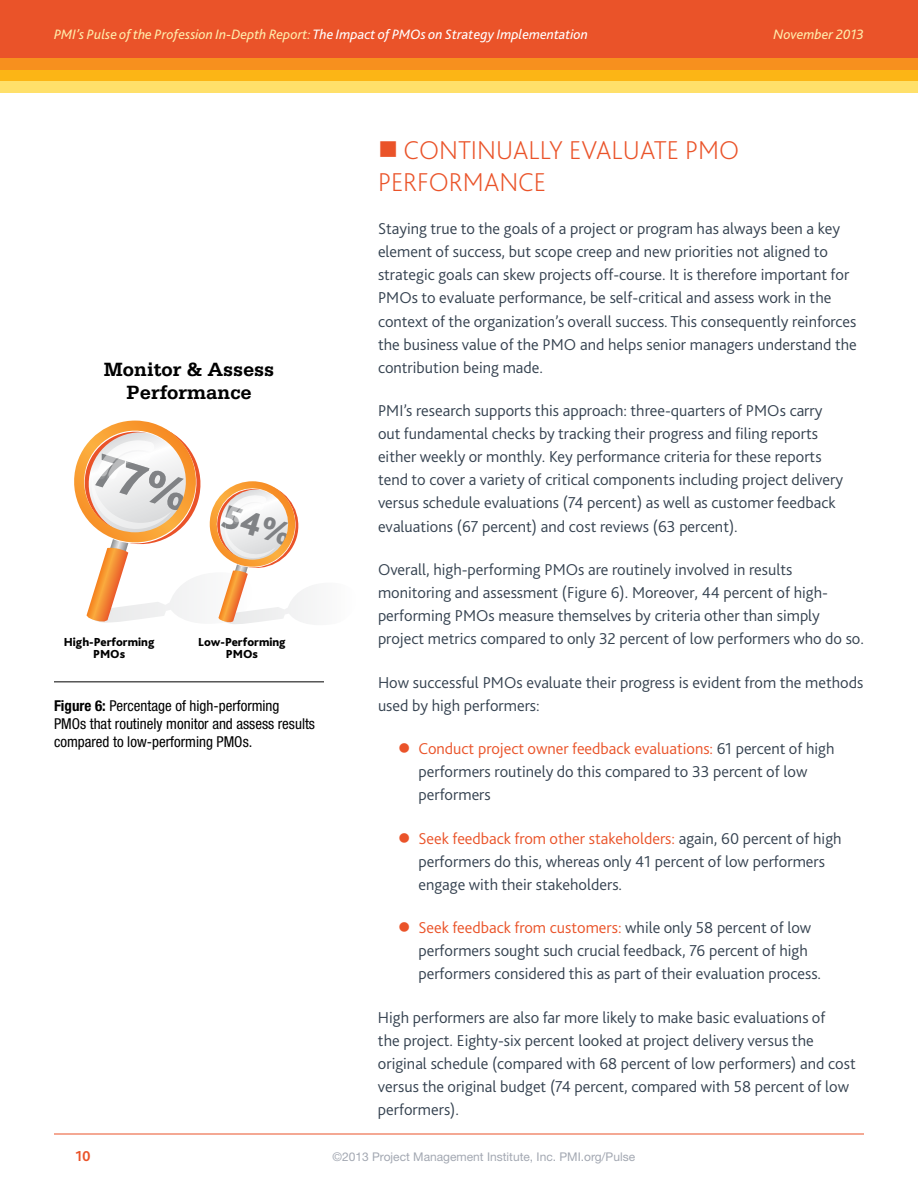
<style>
.page{position:relative;width:918px;height:1188px;background:#fff}
.page>*{position:absolute;margin:0;border:0;box-sizing:border-box;transform-origin:0 0}
.t1{font:800 48.6px "Bliss 2";color:#808285}
.t2{font:200 27px "Bliss 2";color:#ea5329}
.t3{font:700 20.25px/22.5px "Serifa Std";letter-spacing:-.01em;color:#000;text-align:center}
.t4{font:700 19.05px "Bliss 2";letter-spacing:-.01em;color:#000}
.t5{font:300 16.5px/23.1px "Bliss 2";color:#354250}
.t6{font:condensed 15px/18px "Helvetica Neue LT Std";color:#000}
.t7{font:700 15px "Bliss 2";color:#ea5329}
.t8{font:italic 14.25px "Bliss 2";color:#ffecab}
.t9{font:800 12.15px/12px "Bliss 2";color:#000;text-align:center}
.t10{font:12px "Helvetica Neue LT Std";color:#a3a8b2}
.s1{color:#fff}
.s2{font-size:34.05px}
.s3{font-weight:700}
.s4{color:#ea5329}
</style>
<div class="page">
<div style="left:0;top:0;width:918px;height:81px;background:#ea5329"></div>
<div style="left:0;top:58px;width:918px;height:12px;background:#f7901e"></div>
<div style="left:0;top:70px;width:918px;height:11px;background:#fcb515"></div>
<div style="left:0;top:81px;width:918px;height:12px;background:#ffe06a"></div>
<hr style="left:54px;top:1134px;width:810px;height:1px;background:#ea5329">
<hr style="left:54px;top:681px;width:270px;height:1px;background:#000">
<svg style="left:74px;top:420px;width:237px;height:204px"></svg>
<p class="t8" style="left:54px;top:25px;width:536px">PMI’s Pulse of the Profession In-Depth Report: <span class="s1">The Impact of PMOs on Strategy Implementation</span></p>
<p class="t8" style="left:773px;top:25px;width:92px">November 2013</p>
<p class="t3" style="left:104px;top:358px;width:172px">Monitor &amp; Assess<br>Performance</p>
<p class="t4" style="left:63px;top:378px;width:245px">Monitor &amp; Assess Performance</p>
<h1 class="t1" style="left:105px;top:440px;width:208px;rotate:17deg">77% <span class="s2">54%</span></h1>
<p class="t9" style="left:64px;top:636px;width:92px">High-Performing<br>PMOs</p>
<p class="t9" style="left:198px;top:636px;width:89px">Low-Performing<br>PMOs</p>
<p class="t6" style="left:54px;top:696px;width:263px"><span class="s3">Figure 6:</span> Percentage of high-performing<br>PMOs that routinely monitor and assess results compared to low-performing PMOs.</p>
<h2 class="t2" style="left:378px;top:134px;width:57px">■ CONTIN</h2>
<h2 class="t2" style="left:496px;top:134px;width:31px">UALLY</h2>
<h2 class="t2" style="left:569px;top:134px;width:171px">EVALUATE PMO</h2>
<h2 class="t2" style="left:378px;top:165px;width:16px">PERFORMANCE</h2>
<p class="t5" style="left:378px;top:217px;width:480px">Staying true to the goals of a project or program has always been a key element of success, but scope creep and new priorities not aligned to strategic goals can skew projects off-course. It is therefore important for PMOs to evaluate performance, be self-critical and assess work in the context of the organization’s overall success. This consequently reinforces the business value of the PMO and helps senior managers understand the contribution being made.</p>
<p class="t5" style="left:378px;top:399px;width:467px">PMI’s research supports this approach: three-quarters of PMOs carry out fundamental checks by tracking their progress and filing reports either weekly or monthly. Key performance criteria for these reports tend to cover a variety of critical components including project delivery versus schedule evaluations (74 percent) as well as customer feedback evaluations (67 percent) and cost reviews (63 percent).</p>
<p class="t5" style="left:378px;top:557px;width:488px">Overall, high-performing PMOs are routinely involved in results monitoring and assessment (Figure 6). Moreover, 44 percent of high&shy;performing PMOs measure themselves by criteria other than simply project metrics compared to only 32 percent of low performers who do so.</p>
<p class="t5" style="left:378px;top:670px;width:487px">How successful PMOs evaluate their progress is evident from the methods used by high performers:</p>
<p class="t5" style="left:418px;top:737px;width:417px"><span class="s4">Conduct project owner feedback evaluations:</span> 61 percent of high performers routinely do this compared to 33 percent of low performers</p>
<p class="t5" style="left:418px;top:826px;width:425px"><span class="s4">Seek feedback from other stakeholders:</span> again, 60 percent of high performers do this, whereas only 41 percent of low performers engage with their stakeholders.</p>
<p class="t5" style="left:418px;top:916px;width:404px"><span class="s4">Seek feedback from customers:</span> while only 58 percent of low performers sought such crucial feedback, 76 percent of high performers considered this as part of their evaluation process.</p>
<p class="t5" style="left:378px;top:1005px;width:479px">High performers are also far more likely to make basic evaluations of<br>the project. Eighty-six percent looked at project delivery versus the original schedule (compared with 68 percent of low performers) and cost versus the original budget (74 percent, compared with 58 percent of low performers).</p>
<p class="t7" style="left:75px;top:1147px;width:17px">10</p>
<p class="t10" style="left:333px;top:1150px;width:304px">©2013 Project Management Institute, Inc. PMI.org/Pulse</p>
</div>
